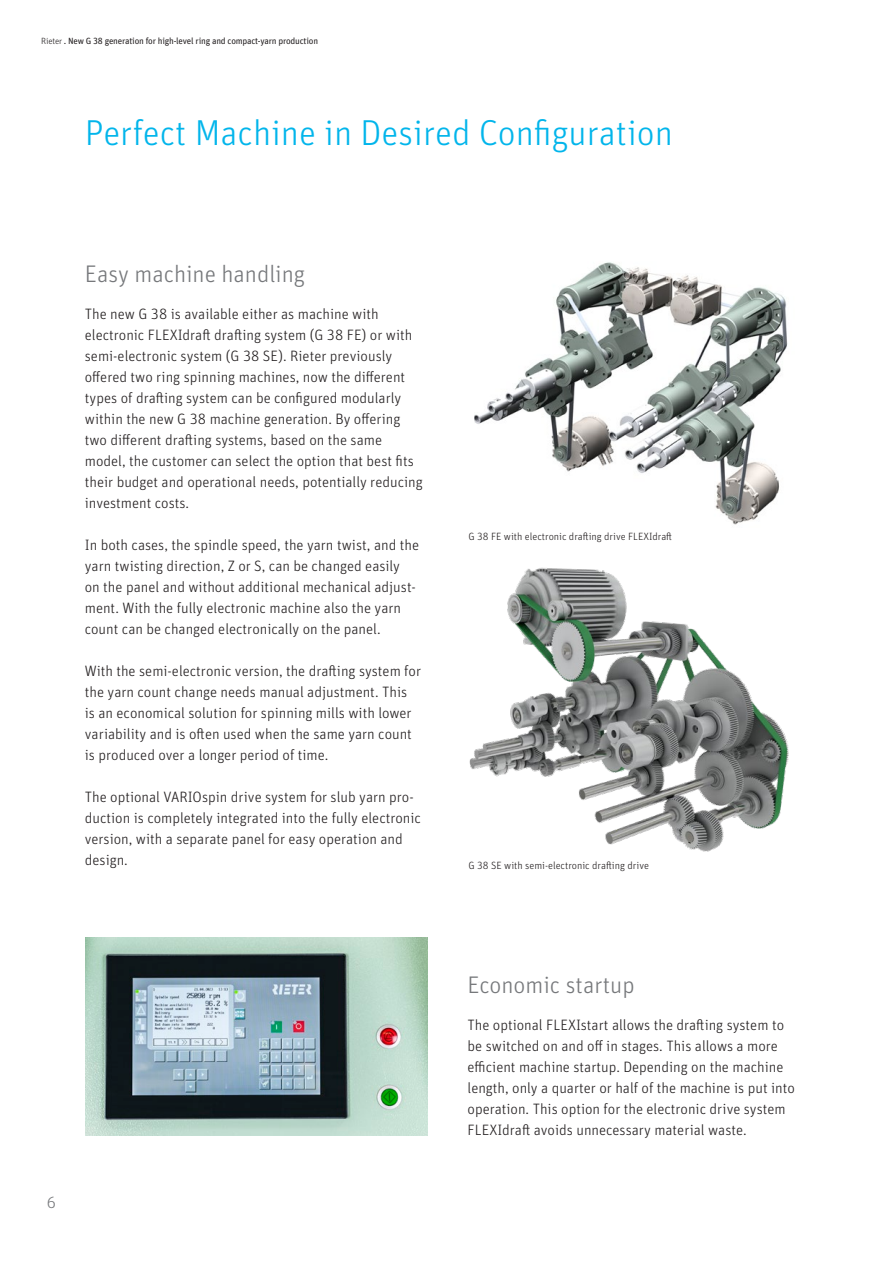
<style>
.page{position:relative;width:893px;height:1263px;background:#fff}
.page>*{position:absolute;margin:0;border:0;box-sizing:border-box;transform-origin:0 0}
.t1{font:300 36px "Unit Pro";color:#02b5eb}
.t2{font:300 24px "Unit Pro";color:#76787b}
.t3{font:300 16.5px "Unit Pro";color:#76787b}
.t4{font:300 15px/21px "Unit Pro";color:#231f20}
.t5{font:300 10.5px "Unit Pro";color:#231f20}
.t6{font:9px "Unit Pro";letter-spacing:-.02em;color:#231f20}
.s1{font-weight:300}
</style>
<div class="page">
<img style="left:474px;top:262px;width:314px;height:263px">
<img style="left:469px;top:567px;width:320px;height:285px">
<img style="left:85px;top:937px;width:342px;height:198px">
<p class="t6" style="left:41px;top:34px;width:278px"><span class="s1">Rieter</span> . New G 38 generation for high-level ring and compact-yarn production</p>
<h1 class="t1" style="left:85px;top:108px;width:590px">Perfect Machine in Desired Configuration</h1>
<h2 class="t2" style="left:85px;top:257px;width:222px">Easy machine handling</h2>
<p class="t4" style="left:85px;top:303px;width:339px">The new G 38 is available either as machine with electronic FLEXIdraft drafting system (G 38 FE) or with semi-electronic system (G 38 SE). Rieter previously offered two ring spinning machines, now the different types of drafting system can be configured modularly within the new G 38 machine generation. By offering two different drafting systems, based on the same model, the customer can select the option that best fits their budget and operational needs, potentially reducing investment costs.</p>
<p class="t4" style="left:85px;top:534px;width:336px">In both cases, the spindle speed, the yarn twist, and the yarn twisting direction, Z or S, can be changed easily<br>on the panel and without additional mechanical adjust&shy;ment. With the fully electronic machine also the yarn count can be changed electronically on the panel.</p>
<p class="t4" style="left:85px;top:660px;width:338px">With the semi-electronic version, the drafting system for the yarn count change needs manual adjustment. This is an economical solution for spinning mills with lower variability and is often used when the same yarn count is produced over a longer period of time.</p>
<p class="t4" style="left:85px;top:786px;width:338px">The optional VARIOspin drive system for slub yarn pro&shy;duction is completely integrated into the fully electronic version, with a separate panel for easy operation and design.</p>
<p class="t3" style="left:46px;top:1191px;width:11px">6</p>
<p class="t5" style="left:468px;top:529px;width:205px">G 38 FE with electronic drafting drive FLEXIdraft</p>
<p class="t5" style="left:468px;top:858px;width:182px">G 38 SE with semi-electronic drafting drive</p>
<h2 class="t2" style="left:468px;top:968px;width:169px">Economic startup</h2>
<p class="t4" style="left:468px;top:1014px;width:329px">The optional FLEXIstart allows the drafting system to be switched on and off in stages. This allows a more efficient machine startup. Depending on the machine length, only a quarter or half of the machine is put into operation. This option for the electronic drive system FLEXIdraft avoids unnecessary material waste.</p>
</div>
